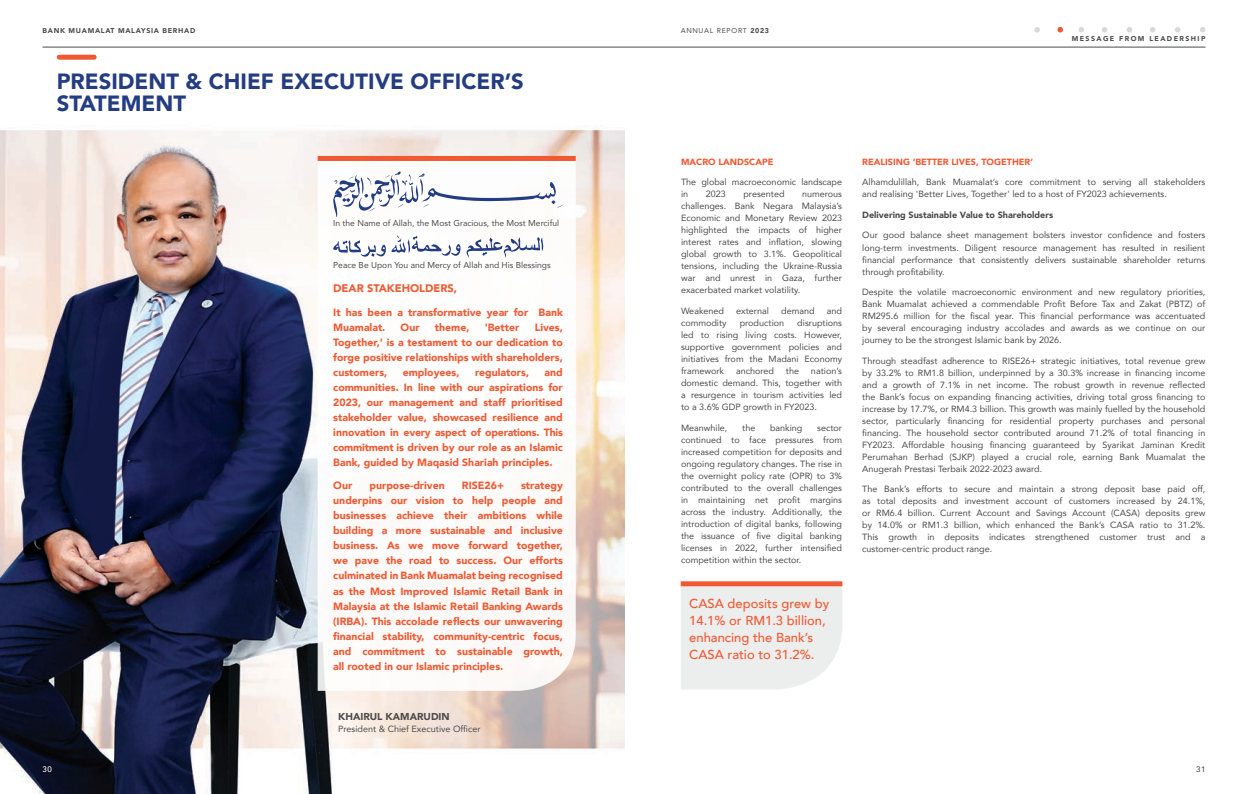
<style>
.page{position:relative;width:1248px;height:794px;background:#fff}
.page>*{position:absolute;margin:0;border:0;box-sizing:border-box;transform-origin:0 0}
.t1{font:900 22px "Avenir";color:#243c82}
.t2{font:500 13px/17px "Avenir";color:#f05932}
.t3{font:900 11px "Avenir";color:#f05932}
.t4{font:900 10.5px/15px "Avenir";color:#f05932;text-align:justify}
.t5{font:900 10px "Avenir";color:#4b4c4d}
.t6{font:9px/12px "Avenir";color:#4b4c4d;text-align:justify}
.t7{font:900 9px "Avenir";color:#f05932}
.t8{font:900 9px "Avenir";color:#4b4c4d}
.t9{font:8.5px "Avenir";color:#4b4c4d}
.t10{font:500 8px "Avenir";color:#4b4c4d}
.t11{font:500 8px "Avenir";color:#fff}
.t12{font:900 7px "Avenir";letter-spacing:.1em;color:#4b4c4d}
.t13{font:900 7px "Avenir";letter-spacing:.2em;color:#4b4c4d}
.t14{font:7px "Avenir";letter-spacing:.1em;color:#4b4c4d}
.s1{font-weight:900}
</style>
<div class="page">
<img style="left:0;top:46px;width:624px;height:748px">
<div style="left:59px;top:55px;width:35px;height:5px;background:#f05932"></div>
<svg style="left:317px;top:161px;width:258px;height:530px"></svg>
<div style="left:317px;top:156px;width:258px;height:5px;background:#f05932"></div>
<svg style="left:333px;top:171px;width:230px;height:46px"></svg>
<svg style="left:333px;top:235px;width:127px;height:22px"></svg>
<svg style="left:466px;top:237px;width:78px;height:21px"></svg>
<div style="left:680px;top:586px;width:162px;height:103px;background:#eceded"></div>
<div style="left:680px;top:581px;width:162px;height:5px;background:#f05932"></div>
<svg style="left:1034px;top:27px;width:5px;height:6px"></svg>
<svg style="left:1057px;top:27px;width:5px;height:6px"></svg>
<svg style="left:1078px;top:27px;width:6px;height:6px"></svg>
<svg style="left:1101px;top:27px;width:6px;height:6px"></svg>
<svg style="left:1127px;top:27px;width:5px;height:6px"></svg>
<svg style="left:1150px;top:27px;width:5px;height:6px"></svg>
<svg style="left:1175px;top:27px;width:5px;height:6px"></svg>
<svg style="left:1200px;top:27px;width:5px;height:6px"></svg>
<hr style="left:43px;top:47px;width:1162px;height:1px;background:#4b4c4d">
<p class="t12" style="left:43px;top:24px;width:154px">BANK MUAMALAT MALAYSIA BERHAD</p>
<p class="t14" style="left:680px;top:24px;width:90px">ANNUAL REPORT <span class="s1">2023</span></p>
<p class="t1" style="left:57px;top:63px;width:468px">PRESIDENT &amp; CHIEF EXECUTIVE OFFICER’S</p>
<p class="t1" style="left:57px;top:85px;width:131px">STATEMENT</p>
<p class="t9" style="left:333px;top:216px;width:227px">In the Name of Allah, the Most Gracious, the Most Merciful</p>
<p class="t9" style="left:333px;top:258px;width:219px">Peace Be Upon You and Mercy of Allah and His Blessings</p>
<p class="t3" style="left:333px;top:279px;width:125px">DEAR STAKEHOLDERS,</p>
<p class="t4" style="left:333px;top:304px;width:231px">It has been a transformative year for Bank<br>Muamalat.</p>
<p class="t4" style="left:400px;top:319px;width:21px">Our</p>
<p class="t4" style="left:435px;top:319px;width:36px">theme,</p>
<p class="t4" style="left:484px;top:319px;width:36px">'Better</p>
<p class="t4" style="left:333px;top:319px;width:231px;text-indent:201px">Lives, Together,' is a testament to our dedication to forge positive relationships with shareholders, customers,</p>
<p class="t4" style="left:333px;top:364px;width:231px;text-indent:211px">and communities. In line with our aspirations for 2023, our management and staff prioritised stakeholder value, showcased resilience and innovation in every aspect of operations. This commitment is driven by our role as an Islamic Bank, guided by Maqasid Shariah principles.</p>
<p class="t4" style="left:333px;top:478px;width:21px">Our</p>
<p class="t4" style="left:369px;top:478px;width:77px">purpose-driven</p>
<p class="t4" style="left:462px;top:478px;width:43px">RISE26+</p>
<p class="t4" style="left:403px;top:364px;width:58px">employees,</p>
<p class="t4" style="left:475px;top:364px;width:56px">regulators,</p>
<p class="t4" style="left:333px;top:478px;width:231px;text-indent:188px">strategy underpins our vision to help people and businesses achieve their ambitions while building a more sustainable and inclusive business. As we move forward together, we pave the road to success. Our efforts culminated in Bank Muamalat being recognised as the Most Improved Islamic Retail Bank in Malaysia at the Islamic Retail Banking Awards (IRBA). This accolade reflects our unwavering financial stability, community-centric focus, and commitment to sustainable growth, all rooted in our Islamic principles.</p>
<p class="t11" style="left:43px;top:762px;width:11px">30</p>
<p class="t5" style="left:338px;top:707px;width:113px">KHAIRUL KAMARUDIN</p>
<p class="t6" style="left:338px;top:722px;width:144px">President &amp; Chief Executive Officer</p>
<p class="t7" style="left:681px;top:154px;width:94px">MACRO LANDSCAPE</p>
<p class="t6" style="left:681px;top:176px;width:162px">The global macroeconomic landscape in</p>
<p class="t6" style="left:705px;top:188px;width:22px">2023</p>
<p class="t6" style="left:743px;top:188px;width:43px">presented</p>
<p class="t6" style="left:681px;top:188px;width:162px;text-indent:121px">numerous challenges. Bank Negara Malaysia’s Economic and Monetary Review 2023 highlighted the impacts of higher interest rates and inflation, slowing global growth to 3.1%. Geopolitical tensions, including the Ukraine-Russia war and unrest in Gaza, further exacerbated market volatility.</p>
<p class="t6" style="left:681px;top:304px;width:44px">Weakened</p>
<p class="t6" style="left:736px;top:304px;width:34px">external</p>
<p class="t6" style="left:781px;top:304px;width:35px">demand</p>
<p class="t6" style="left:826px;top:304px;width:17px">and</p>
<p class="t6" style="left:681px;top:316px;width:47px">commodity</p>
<p class="t6" style="left:739px;top:316px;width:46px">production</p>
<p class="t6" style="left:681px;top:316px;width:162px;text-indent:116px">disruptions led to rising living costs. However, supportive government policies and initiatives from the Madani Economy framework</p>
<p class="t6" style="left:736px;top:364px;width:39px">anchored</p>
<p class="t6" style="left:785px;top:364px;width:15px">the</p>
<p class="t6" style="left:681px;top:364px;width:162px;text-indent:130px">nation’s domestic demand. This, together with a resurgence in tourism activities led to a 3.6% GDP growth in FY2023.</p>
<p class="t6" style="left:681px;top:421px;width:48px">Meanwhile,</p>
<p class="t6" style="left:742px;top:421px;width:15px">the</p>
<p class="t6" style="left:770px;top:421px;width:34px">banking</p>
<p class="t6" style="left:681px;top:421px;width:162px;text-indent:136px">sector continued to face pressures from increased competition for deposits and ongoing regulatory changes. The rise in the overnight policy rate (OPR) to 3% contributed to the overall challenges in maintaining net profit margins across the industry. Additionally, the introduction of digital banks, following the issuance of five digital banking licenses in 2022, further intensified competition within the sector.</p>
<p class="t2" style="left:689px;top:594px;width:141px">CASA deposits grew by<br>14.1% or RM1.3 billion, enhancing the Bank’s<br>CASA ratio to 31.2%.</p>
<p class="t13" style="left:1071px;top:32px;width:135px">MESSAGE FROM LEADERSHIP</p>
<p class="t7" style="left:862px;top:154px;width:172px">REALISING ‘BETTER LIVES, TOGETHER’</p>
<p class="t6" style="left:862px;top:176px;width:344px">Alhamdulillah, Bank Muamalat’s core commitment to serving all stakeholders and realising 'Better Lives, Together' led to a host of FY2023 achievements.</p>
<p class="t8" style="left:862px;top:207px;width:192px">Delivering Sustainable Value to Shareholders</p>
<p class="t6" style="left:862px;top:229px;width:344px">Our good balance sheet management bolsters investor confidence and fosters long-term investments. Diligent resource management has resulted in resilient financial performance that consistently delivers sustainable shareholder returns through profitability.</p>
<p class="t6" style="left:862px;top:286px;width:344px">Despite the volatile macroeconomic environment and new regulatory priorities, Bank Muamalat achieved a commendable Profit Before Tax and Zakat (PBTZ) of RM295.6 million for the fiscal year. This financial performance was accentuated by several encouraging industry accolades and awards as we continue on our journey to be the strongest Islamic bank by 2026.</p>
<p class="t6" style="left:862px;top:354px;width:345px">Through steadfast adherence to RISE26+ strategic initiatives, total revenue grew by 33.2% to RM1.8 billion, underpinned by a 30.3% increase in financing income and a growth of 7.1% in net income. The robust growth in revenue reflected the Bank’s focus on expanding financing activities, driving total gross financing to increase by 17.7%, or RM4.3 billion. This growth was mainly fuelled by the household sector, particularly financing for residential property purchases and personal financing. The household sector contributed around 71.2% of total financing in FY2023. Affordable housing financing guaranteed by Syarikat Jaminan Kredit Perumahan Berhad (SJKP) played a crucial role, earning Bank Muamalat the Anugerah Prestasi Terbaik 2022-2023 award.</p>
<p class="t6" style="left:862px;top:482px;width:345px">The Bank’s efforts to secure and maintain a strong deposit base paid off, as total deposits and investment account of customers increased by 24.1%, or RM6.4 billion. Current Account and Savings Account (CASA) deposits grew by 14.0% or RM1.3 billion, which enhanced the Bank’s CASA ratio to 31.2%.<br>This growth in deposits indicates strengthened customer trust and a customer-centric product range.</p>
<p class="t10" style="left:1195px;top:762px;width:11px">31</p>
</div>
